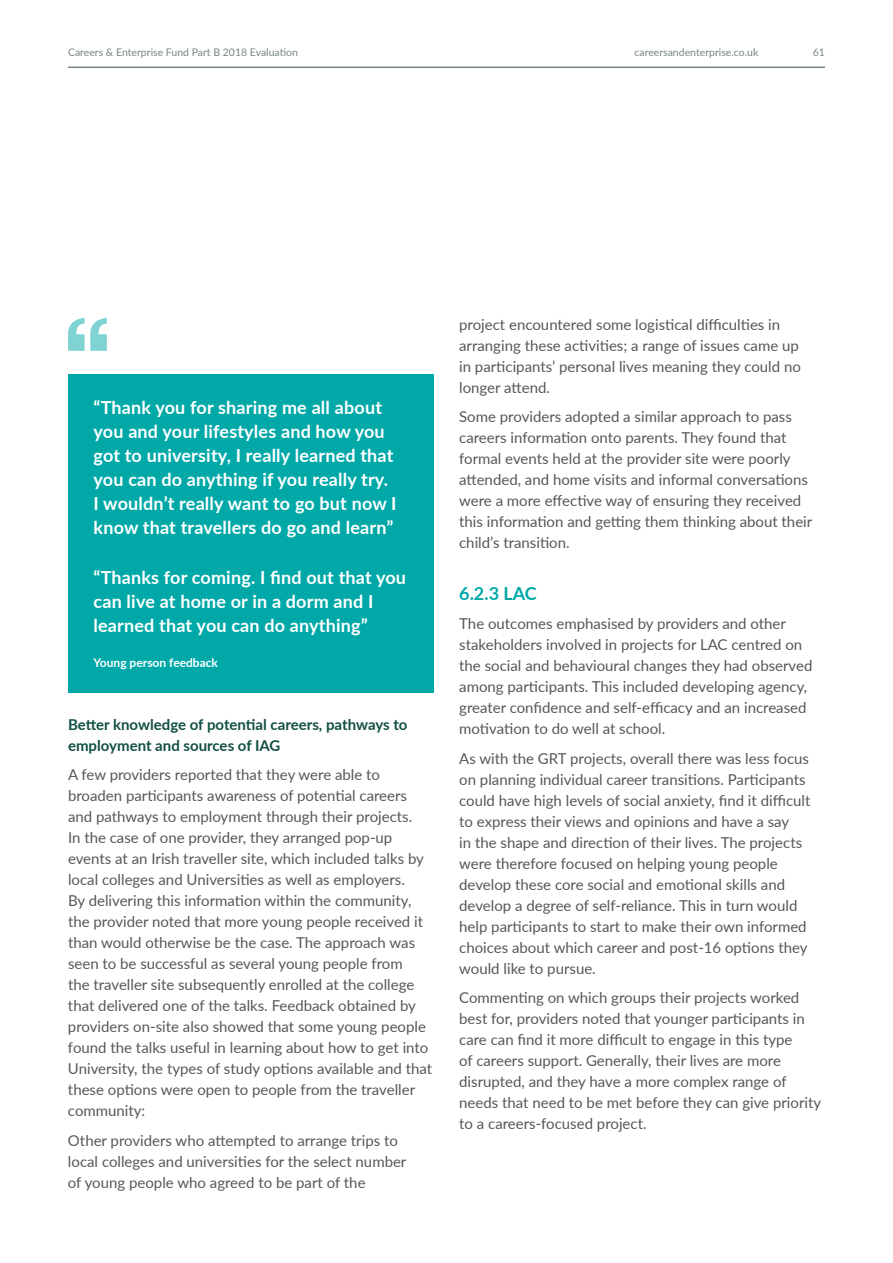
<style>
.page{position:relative;width:893px;height:1263px;background:#fff}
.page>*{position:absolute;margin:0;border:0;box-sizing:border-box;transform-origin:0 0}
.t1{font:700 18px/24px "Lato";letter-spacing:.01em;color:#fff}
.t2{font:700 18px "Lato";color:#00a8a8}
.t3{font:15px/21px "Lato";color:#575756}
.t4{font:700 15px/21px "Lato";color:#124f44}
.t5{font:700 12px "Lato";color:#fff}
.t6{font:10.5px "Lato";color:#788685}
</style>
<div class="page">
<div style="left:68px;top:374px;width:366px;height:318px;background:#00a8a8"></div>
<svg style="left:68px;top:318px;width:39px;height:33px"></svg>
<hr style="left:68px;top:67px;width:757px;height:1px;background:#788685">
<p class="t6" style="left:68px;top:44px;width:232px">Careers &amp; Enterprise Fund Part B 2018 Evaluation</p>
<p class="t6" style="left:634px;top:44px;width:125px">careersandenterprise.co.uk</p>
<p class="t6" style="left:813px;top:44px;width:14px">61</p>
<p class="t1" style="left:94px;top:395px;width:305px">“Thank you for sharing me all about you and your lifestyles and how you got to university, I really learned that you can do anything if you really try.<br>I wouldn’t really want to go but now I know that travellers do go and learn”</p>
<p class="t1" style="left:94px;top:564px;width:314px">“Thanks for coming. I find out that you can live at home or in a dorm and I learned that you can do anything”</p>
<p class="t5" style="left:94px;top:653px;width:126px">Young person feedback</p>
<p class="t4" style="left:68px;top:713px;width:341px">Better knowledge of potential careers, pathways to employment and sources of IAG</p>
<p class="t3" style="left:68px;top:764px;width:366px">A few providers reported that they were able to broaden participants awareness of potential careers and pathways to employment through their projects.<br>In the case of one provider, they arranged pop-up events at an Irish traveller site, which included talks by local colleges and Universities as well as employers.<br>By delivering this information within the community, the provider noted that more young people received it than would otherwise be the case. The approach was seen to be successful as several young people from<br>the traveller site subsequently enrolled at the college that delivered one of the talks. Feedback obtained by providers on-site also showed that some young people found the talks useful in learning about how to get into University, the types of study options available and that these options were open to people from the traveller community:</p>
<p class="t3" style="left:68px;top:1129px;width:340px">Other providers who attempted to arrange trips to local colleges and universities for the select number of young people who agreed to be part of the</p>
<p class="t3" style="left:459px;top:313px;width:343px">project encountered some logistical difficulties in arranging these activities; a range of issues came up in participants’ personal lives meaning they could no longer attend.</p>
<p class="t3" style="left:459px;top:406px;width:355px">Some providers adopted a similar approach to pass careers information onto parents. They found that formal events held at the provider site were poorly attended, and home visits and informal conversations were a more effective way of ensuring they received this information and getting them thinking about their child’s transition.</p>
<p class="t2" style="left:459px;top:580px;width:79px">6.2.3 LAC</p>
<p class="t3" style="left:459px;top:612px;width:355px">The outcomes emphasised by providers and other stakeholders involved in projects for LAC centred on the social and behavioural changes they had observed among participants. This included developing agency, greater confidence and self-efficacy and an increased motivation to do well at school.</p>
<p class="t3" style="left:459px;top:747px;width:353px">As with the GRT projects, overall there was less focus on planning individual career transitions. Participants could have high levels of social anxiety, find it difficult to express their views and opinions and have a say<br>in the shape and direction of their lives. The projects were therefore focused on helping young people develop these core social and emotional skills and develop a degree of self-reliance. This in turn would help participants to start to make their own informed choices about which career and post-16 options they would like to pursue.</p>
<p class="t3" style="left:459px;top:986px;width:363px">Commenting on which groups their projects worked best for, providers noted that younger participants in care can find it more difficult to engage in this type<br>of careers support. Generally, their lives are more disrupted, and they have a more complex range of needs that need to be met before they can give priority to a careers-focused project.</p>
</div>
